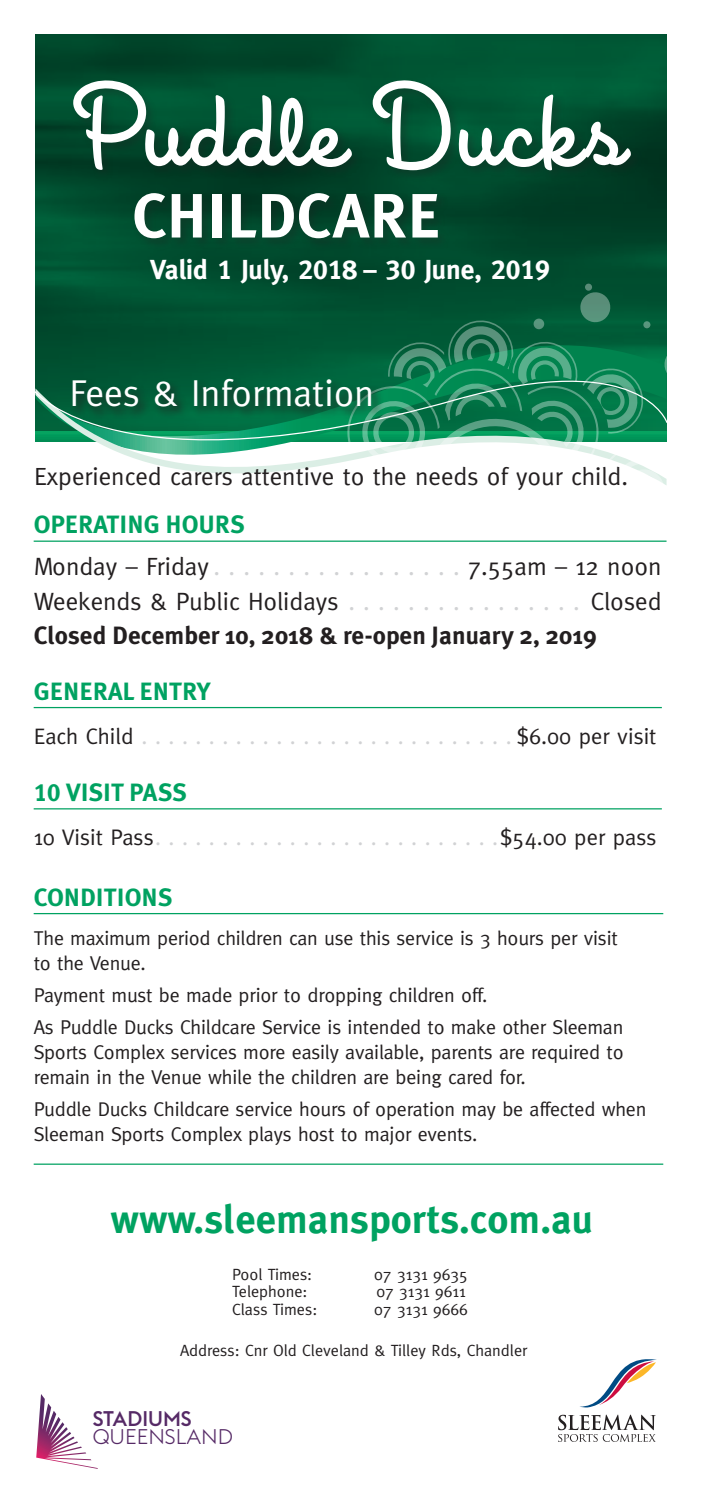
<style>
.page{position:relative;width:702px;height:1489px;background:#fff}
.page>*{position:absolute;margin:0;border:0;box-sizing:border-box;transform-origin:0 0}
.t1{font:107.5px "House A Rama League Night";letter-spacing:.02em;color:#fff}
.t2{font:700 62.5px "Meta Plus";color:#fff}
.t3{font:700 40px "Meta Plus";color:#00a261}
.t4{font:37.5px "Meta";color:#fff}
.t5{font:700 27.5px "Meta";color:#fff}
.t6{font:25px/34.5px "Meta";color:#231f20}
.t7{font:700 25px "Meta Plus";color:#00a261}
.t8{font:700 25px "Meta Plus";color:#231f20}
.t9{font:22.5px "Meta";color:#d1d2d4}
.t10{font:300 21px "Euclid Flex";color:#562a66}
.t11{font:500 21px "Euclid Flex";color:#562a66}
.t12{font:20px/25px "Meta";letter-spacing:-.01em;color:#231f20}
.t13{font:16.25px "Meta";color:#231f20}
.s1{font-family:"Meta Plus Bold Caps";font-weight:400}
.s2{color:#d1d2d4}
.s3{color:#231f20}
</style>
<div class="page">
<img style="left:35px;top:35px;width:631px;height:310px">
<svg style="left:35px;top:346px;width:632px;height:139px"></svg>
<svg style="left:347px;top:291px;width:319px;height:194px"></svg>
<svg style="left:533px;top:318px;width:11px;height:11px"></svg>
<svg style="left:585px;top:283px;width:7px;height:8px"></svg>
<div style="left:643px;top:321px;width:7px;height:7px;background:#59967d;border-radius:50%"></div>
<div style="left:71px;top:78px;width:572px;height:172px;background:#231f20;opacity:.3"></div>
<div style="left:70px;top:376px;width:313px;height:43px;background:#231f20;opacity:.75"></div>
<hr style="left:34px;top:540px;width:632px;height:2px;background:#00a261">
<hr style="left:34px;top:707px;width:627px;height:1px;background:#00a261">
<hr style="left:34px;top:808px;width:627px;height:1px;background:#00a261">
<hr style="left:34px;top:912px;width:629px;height:2px;background:#00a261">
<hr style="left:34px;top:1163px;width:629px;height:1px;background:#00a261">
<svg style="left:558px;top:1414px;width:97px;height:27px"></svg>
<svg style="left:580px;top:1359px;width:77px;height:48px"></svg>
<svg style="left:36px;top:1394px;width:61px;height:74px"></svg>
<h1 class="t1" style="left:73px;top:66px;width:554px">Puddle Ducks</h1>
<h2 class="t2" style="left:132px;top:180px;width:310px">CHILDCARE</h2>
<h3 class="t5" style="left:150px;top:253px;width:401px">Valid <span class="s1">1</span> July, <span class="s1">2018</span> – <span class="s1">30</span> June, <span class="s1">2019</span></h3>
<h3 class="t4" style="left:69px;top:371px;width:306px">Fees &amp; Information</h3>
<p class="t6" style="left:34px;top:458px;width:592px">Experienced carers attentive to the needs of your child.</p>
<p class="t7" style="left:34px;top:510px;width:213px">OPERATING HOURS</p>
<p class="t6" style="left:34px;top:549px;width:629px">Monday – Friday <span class="s2">. . . . . . . . . . . . . . . .</span> 7.55am – 12 noon<br>Weekends &amp; Public Holidays <span class="s2">. . . . . . . . . . . . . . . .</span> Closed</p>
<p class="t8" style="left:34px;top:621px;width:565px">Closed December 10, 2018 &amp; re-open January 2, 2019</p>
<p class="t7" style="left:34px;top:676px;width:178px">GENERAL ENTRY</p>
<p class="t9" style="left:34px;top:723px;width:624px"><span class="s3">Each Child</span> . . . . . . . . . . . . . . . . . . . . . . . . . . . <span class="s3">$6.00 per visit</span></p>
<p class="t7" style="left:34px;top:778px;width:155px"><span class="s1">10</span> VISIT PASS</p>
<p class="t9" style="left:34px;top:824px;width:624px"><span class="s3">10 Visit Pass</span> . . . . . . . . . . . . . . . . . . . . . . . . . <span class="s3">$54.00 per pass</span></p>
<p class="t7" style="left:34px;top:882px;width:140px">CONDITIONS</p>
<p class="t12" style="left:34px;top:925px;width:585px">The maximum period children can use this service is 3 hours per visit to the Venue.</p>
<p class="t12" style="left:34px;top:978px;width:591px;line-height:32px">Payment must be made prior to dropping children off.<br>As Puddle Ducks Childcare Service is intended to make other Sleeman</p>
<p class="t12" style="left:34px;top:1039px;width:591px">Sports Complex services more easily available, parents are required to remain in the Venue while the children are being cared for.</p>
<p class="t12" style="left:34px;top:1096px;width:614px">Puddle Ducks Childcare service hours of operation may be affected when<br>Sleeman Sports Complex plays host to major events.</p>
<h3 class="t3" style="left:111px;top:1195px;width:484px">www.sleemansports.com.au</h3>
<p class="t13" style="left:232px;top:1264px;width:81px">Pool Times:</p>
<p class="t13" style="left:374px;top:1264px;width:95px">07 3131 9635</p>
<p class="t13" style="left:232px;top:1281px;width:77px">Telephone:</p>
<p class="t13" style="left:376px;top:1281px;width:91px">07 3131 9611</p>
<p class="t13" style="left:232px;top:1299px;width:86px">Class Times:</p>
<p class="t13" style="left:374px;top:1299px;width:95px">07 3131 9666</p>
<p class="t13" style="left:180px;top:1341px;width:349px">Address: Cnr Old Cleveland &amp; Tilley Rds, Chandler</p>
<p class="t11" style="left:93px;top:1406px;width:101px">STADIUMS</p>
<p class="t10" style="left:93px;top:1424px;width:142px">QUEENSLAND</p>
</div>
